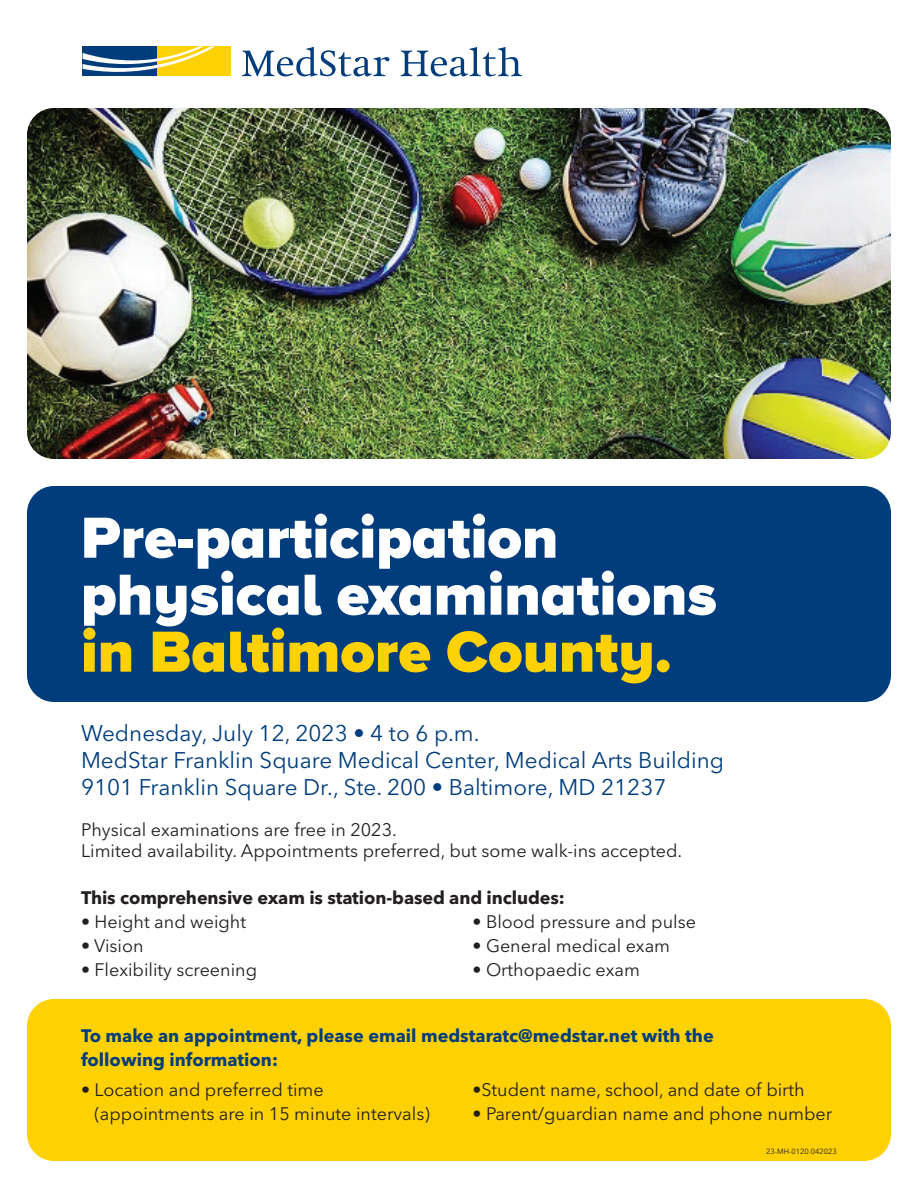
<style>
.page{position:relative;width:918px;height:1188px;background:#fff}
.page>*{position:absolute;margin:0;border:0;box-sizing:border-box;transform-origin:0 0}
.t1{font:900 60px/57px "Proxima Nova A";color:#fff}
.t2{font:900 60px "Proxima Nova A";color:#fed105}
.t3{font:22.5px/27px "Avenir Next LT Pro";color:#013d7d}
.t4{font:18px/21px "Avenir Next LT Pro";color:#231f20}
.t5{font:700 18px/24px "Avenir Next LT Pro";color:#013d7d}
.t6{font:700 18px "Avenir Next LT Pro";letter-spacing:-.005em;color:#231f20}
.t7{font:7.5px "Avenir Next LT Pro";color:#231f20}
</style>
<div class="page">
<div style="left:27px;top:486px;width:864px;height:216px;background:#013d7d;border-radius:27px"></div>
<img style="left:27px;top:108px;width:864px;height:351px">
<div style="left:27px;top:999px;width:864px;height:162px;background:#fed105;border-radius:27px"></div>
<svg style="left:242px;top:47px;width:147px;height:30px"></svg>
<svg style="left:401px;top:47px;width:121px;height:29px"></svg>
<svg style="left:82px;top:46px;width:149px;height:30px"></svg>
<div style="left:157px;top:47px;width:74px;height:29px;background:#fed105"></div>
<div style="left:83px;top:47px;width:74px;height:29px;background:#013d7d"></div>
<svg style="left:83px;top:47px;width:131px;height:25px"></svg>
<h1 class="t1" style="left:81px;top:509px;width:637px">Pre-participation physical examinations</h1>
<h1 class="t2" style="left:81px;top:607px;width:592px">in Baltimore County.</h1>
<p class="t3" style="left:81px;top:720px;width:645px">Wednesday, July 12, 2023 • 4 to 6 p.m.<br>MedStar Franklin Square Medical Center, Medical Arts Building<br>9101 Franklin Square Dr., Ste. 200 • Baltimore, MD 21237</p>
<p class="t4" style="left:81px;top:819px;width:603px">Physical examinations are free in 2023.<br>Limited availability. Appointments preferred, but some walk-ins accepted.</p>
<p class="t6" style="left:81px;top:887px;width:485px">This comprehensive exam is station-based and includes:</p>
<p class="t4" style="left:81px;top:912px;width:167px">• Height and weight</p>
<p class="t4" style="left:81px;top:936px;width:64px">• Vision</p>
<p class="t4" style="left:81px;top:960px;width:178px">• Flexibility screening</p>
<p class="t4" style="left:472px;top:912px;width:225px">• Blood pressure and pulse</p>
<p class="t4" style="left:472px;top:936px;width:199px">• General medical exam</p>
<p class="t4" style="left:472px;top:960px;width:169px">• Orthopaedic exam</p>
<p class="t5" style="left:81px;top:1024px;width:634px">To make an appointment, please email medstaratc@medstar.net with the following information:</p>
<p class="t4" style="left:94px;top:1078px;width:337px;line-height:24px;text-indent:-14px">• Location and preferred time (appointments are in 15 minute intervals)</p>
<p class="t4" style="left:472px;top:1080px;width:334px">•Student name, school, and date of birth</p>
<p class="t4" style="left:472px;top:1104px;width:361px">• Parent/guardian name and phone number</p>
<p class="t7" style="left:766px;top:1147px;width:72px">23-MH-0120.042023</p>
</div>
